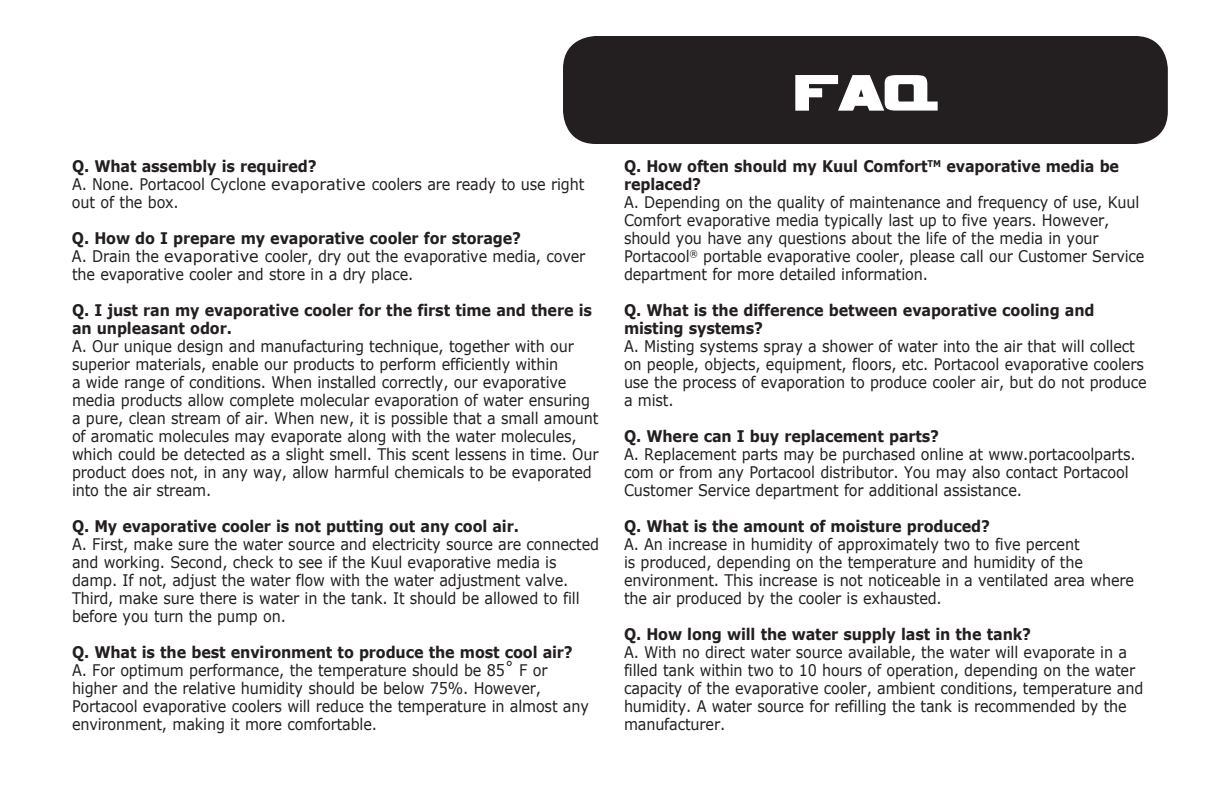
<style>
.page{position:relative;width:1224px;height:792px;background:#fff}
.page>*{position:absolute;margin:0;border:0;box-sizing:border-box;transform-origin:0 0}
.t1{font:72px "Vipnagorgialla";color:#fff}
.t2{font:16px/18px "Verdana";letter-spacing:-.01em;color:#231f20;scale:.9 1}
.t3{font:700 16px/18px "Verdana";letter-spacing:-.01em;color:#231f20;scale:.9 1}
</style>
<div class="page">
<div style="left:563px;top:36px;width:605px;height:108px;background:#231f20;border-radius:33px"></div>
<p class="t3" style="left:72px;top:159px;width:273px">Q. What assembly is required?</p>
<p class="t2" style="left:72px;top:177px;width:571px">A. None. Portacool Cyclone evaporative coolers are ready to use right out of the box.</p>
<p class="t3" style="left:72px;top:231px;width:501px">Q. How do I prepare my evaporative cooler for storage?</p>
<p class="t2" style="left:72px;top:249px;width:572px">A. Drain the evaporative cooler, dry out the evaporative media, cover the evaporative cooler and store in a dry place.</p>
<p class="t3" style="left:72px;top:303px;width:579px">Q. I just ran my evaporative cooler for the first time and there is an unpleasant odor.</p>
<p class="t2" style="left:72px;top:339px;width:587px">A. Our unique design and manufacturing technique, together with our superior materials, enable our products to perform efficiently within<br>a wide range of conditions. When installed correctly, our evaporative media products allow complete molecular evaporation of water ensuring a pure, clean stream of air. When new, it is possible that a small amount of aromatic molecules may evaporate along with the water molecules, which could be detected as a slight smell. This scent lessens in time. Our product does not, in any way, allow harmful chemicals to be evaporated into the air stream.</p>
<p class="t3" style="left:72px;top:519px;width:498px">Q. My evaporative cooler is not putting out any cool air.</p>
<p class="t2" style="left:72px;top:537px;width:587px">A. First, make sure the water source and electricity source are connected and working. Second, check to see if the Kuul evaporative media is damp. If not, adjust the water flow with the water adjustment valve.<br>Third, make sure there is water in the tank. It should be allowed to fill before you turn the pump on.</p>
<p class="t3" style="left:72px;top:645px;width:558px">Q. What is the best environment to produce the most cool air?</p>
<p class="t2" style="left:72px;top:661px;width:576px">A. For optimum performance, the temperature should be 85˚ F or higher and the relative humidity should be below 75%. However, Portacool evaporative coolers will reduce the temperature in almost any environment, making it more comfortable.</p>
<h1 class="t1" style="left:793px;top:62px;width:146px">FAQ</h1>
<p class="t3" style="left:624px;top:159px;width:552px">Q. How often should my Kuul Comfort<sup>TM</sup> evaporative media be replaced?</p>
<p class="t2" style="left:624px;top:195px;width:580px">A. Depending on the quality of maintenance and frequency of use, Kuul Comfort evaporative media typically last up to five years. However, should you have any questions about the life of the media in your Portacool<sup>®</sup> portable evaporative cooler, please call our Customer Service department for more detailed information.</p>
<p class="t3" style="left:624px;top:303px;width:524px">Q. What is the difference between evaporative cooling and misting systems?</p>
<p class="t2" style="left:624px;top:339px;width:582px">A. Misting systems spray a shower of water into the air that will collect on people, objects, equipment, floors, etc. Portacool evaporative coolers use the process of evaporation to produce cooler air, but do not produce a mist.</p>
<p class="t3" style="left:624px;top:429px;width:352px">Q. Where can I buy replacement parts?</p>
<p class="t2" style="left:624px;top:447px;width:570px">A. Replacement parts may be purchased online at www.portacoolparts. com or from any Portacool distributor. You may also contact Portacool<br>Customer Service department for additional assistance.</p>
<p class="t3" style="left:624px;top:519px;width:408px">Q. What is the amount of moisture produced?</p>
<p class="t2" style="left:624px;top:537px;width:568px">A. An increase in humidity of approximately two to five percent<br>is produced, depending on the temperature and humidity of the environment. This increase is not noticeable in a ventilated area where the air produced by the cooler is exhausted.</p>
<p class="t3" style="left:624px;top:627px;width:454px">Q. How long will the water supply last in the tank?</p>
<p class="t2" style="left:624px;top:643px;width:579px">A. With no direct water source available, the water will evaporate in a filled tank within two to 10 hours of operation, depending on the water capacity of the evaporative cooler, ambient conditions, temperature and humidity. A water source for refilling the tank is recommended by the manufacturer.</p>
</div>
